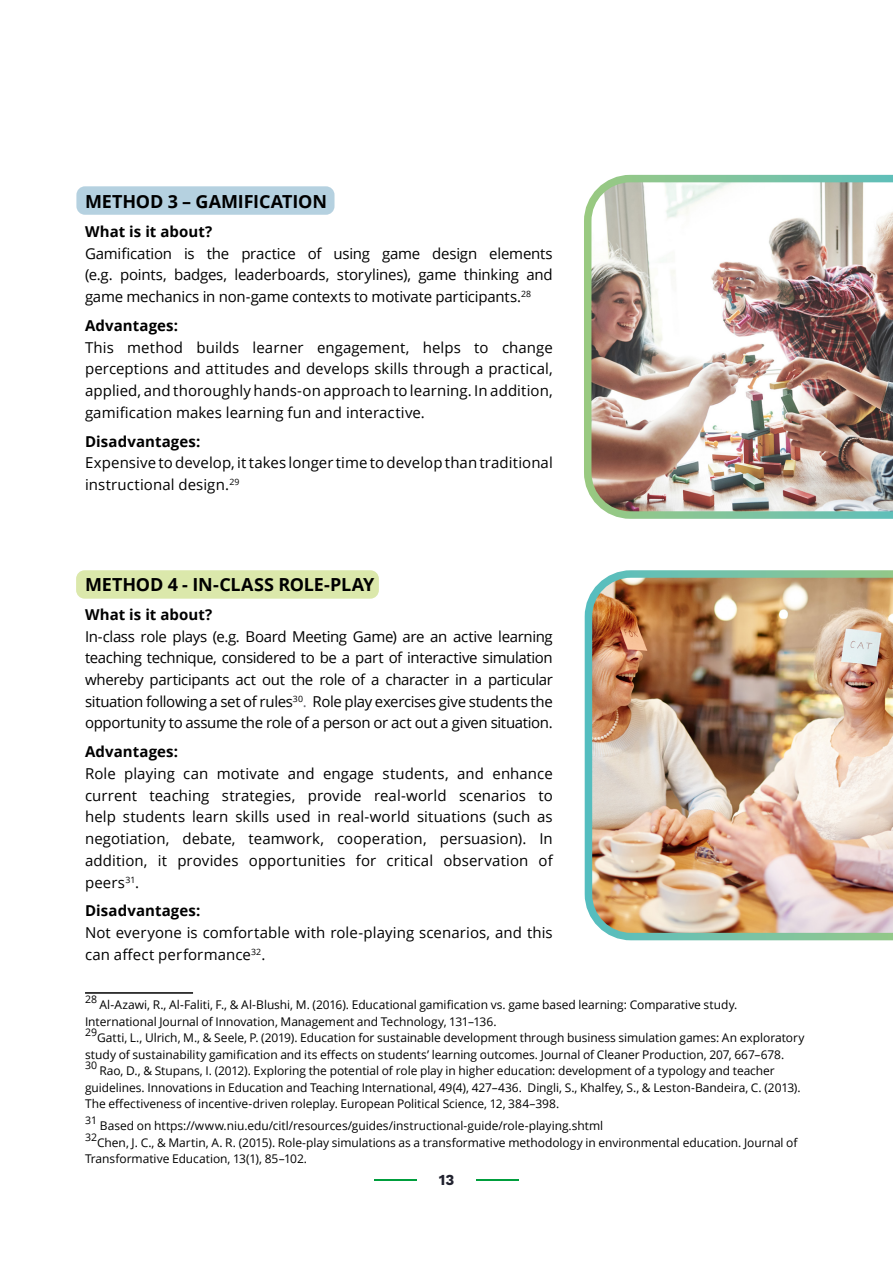
<style>
.page{position:relative;width:893px;height:1263px;background:#fff}
.page>*{position:absolute;margin:0;border:0;box-sizing:border-box;transform-origin:0 0}
.t1{font:700 18px "Open Sans";letter-spacing:-.01em;color:#000}
.t2{font:15px/21.8px "Open Sans";letter-spacing:.005em;color:#000;text-align:justify}
.t3{font:700 15px "Open Sans";letter-spacing:.005em;color:#000}
.t4{font:700 15px "Work Sans";color:#21222f}
.t5{font:12px/16.5px "Open Sans";letter-spacing:-.005em;color:#000}
.t6{font:10.5px "Open Sans";color:#000}
.s1{color:#696771}
</style>
<div class="page">
<div style="left:76px;top:570px;width:303px;height:29px;background:#dbe8ab;border-radius:9px"></div>
<div style="left:76px;top:186px;width:258px;height:29px;background:#b5d1e0;border-radius:9px"></div>
<img style="left:584px;top:174px;width:309px;height:345px">
<img style="left:584px;top:570px;width:309px;height:371px">
<hr style="left:85px;top:992px;width:108px;height:2px;background:#000">
<hr style="left:476px;top:1179px;width:43px;height:2px;background:#009e3d">
<hr style="left:374px;top:1179px;width:43px;height:2px;background:#009e3d">
<p class="t1" style="left:85px;top:189px;width:243px">METHOD 3 – GAMIFICATION</p>
<p class="t3" style="left:85px;top:221px;width:129px">What is it about?</p>
<p class="t2" style="left:85px;top:242px;width:469px">Gamification is the practice of using game design elements (e.g. points, badges, leaderboards, storylines), game thinking and game mechanics in non-game contexts to motivate participants.<sup>28</sup></p>
<p class="t3" style="left:85px;top:315px;width:95px">Advantages:</p>
<p class="t2" style="left:85px;top:336px;width:469px">This method builds learner engagement, helps to change perceptions and attitudes and develops skills through a practical, applied, and thoroughly hands-on approach to learning. In addition, gamification makes learning fun and interactive.</p>
<p class="t3" style="left:85px;top:430px;width:117px">Disadvantages:</p>
<p class="t2" style="left:85px;top:451px;width:469px">Expensive to develop, it takes longer time to develop than traditional instructional design.<sup>29</sup></p>
<p class="t1" style="left:85px;top:572px;width:291px">METHOD 4 - IN-CLASS ROLE-PLAY</p>
<p class="t3" style="left:85px;top:604px;width:129px">What is it about?</p>
<p class="t2" style="left:85px;top:625px;width:469px">In-class role plays (e.g. Board Meeting Game) are an active learning teaching technique, considered to be a part of interactive simulation whereby participants act out the role of a character in a particular situation following a set of rules<sup>30</sup><span class="s1">.</span> Role play exercises give students the opportunity to assume the role of a person or act out a given situation.</p>
<p class="t3" style="left:85px;top:741px;width:95px">Advantages:</p>
<p class="t2" style="left:85px;top:762px;width:469px">Role playing can motivate and engage students, and enhance current teaching strategies, provide real-world scenarios to help students learn skills used in real-world situations (such as negotiation, debate, teamwork, cooperation, persuasion). In addition, it provides opportunities for critical observation of peers<sup>31</sup>.</p>
<p class="t3" style="left:85px;top:900px;width:117px">Disadvantages:</p>
<p class="t2" style="left:85px;top:921px;width:469px">Not everyone is comfortable with role-playing scenarios, and this can affect performance<sup>32</sup>.</p>
<p class="t6" style="left:85px;top:992px;width:14px">28</p>
<p class="t5" style="left:85px;top:996px;width:654px;text-indent:14px">Al-Azawi, R., Al-Faliti, F., &amp; Al-Blushi, M. (2016). Educational gamification vs. game based learning: Comparative study.<br>International Journal of Innovation, Management and Technology, 131–136.</p>
<p class="t6" style="left:85px;top:1025px;width:14px">29</p>
<p class="t5" style="left:85px;top:1029px;width:721px;text-indent:12px">Gatti, L., Ulrich, M., &amp; Seele, P. (2019). Education for sustainable development through business simulation games: An exploratory study of sustainability gamification and its effects on students’ learning outcomes. Journal of Cleaner Production, 207, 667–678.</p>
<p class="t6" style="left:85px;top:1058px;width:14px">30</p>
<p class="t5" style="left:85px;top:1062px;width:717px;text-indent:14px">Rao, D., &amp; Stupans, I. (2012). Exploring the potential of role play in higher education: development of a typology and teacher guidelines. Innovations in Education and Teaching International, 49(4), 427–436. Dingli, S., Khalfey, S., &amp; Leston-Bandeira, C. (2013).<br>The effectiveness of incentive-driven roleplay. European Political Science, 12, 384–398.</p>
<p class="t6" style="left:85px;top:1113px;width:14px">31</p>
<p class="t5" style="left:100px;top:1117px;width:505px">Based on https://www.niu.edu/citl/resources/guides/instructional-guide/role-playing.shtml</p>
<p class="t6" style="left:85px;top:1129px;width:14px">32</p>
<p class="t5" style="left:85px;top:1134px;width:714px;text-indent:12px">Chen, J. C., &amp; Martin, A. R. (2015). Role-play simulations as a transformative methodology in environmental education. Journal of<br>Transformative Education, 13(1), 85–102.</p>
<p class="t4" style="left:439px;top:1171px;width:17px">13</p>
</div>
